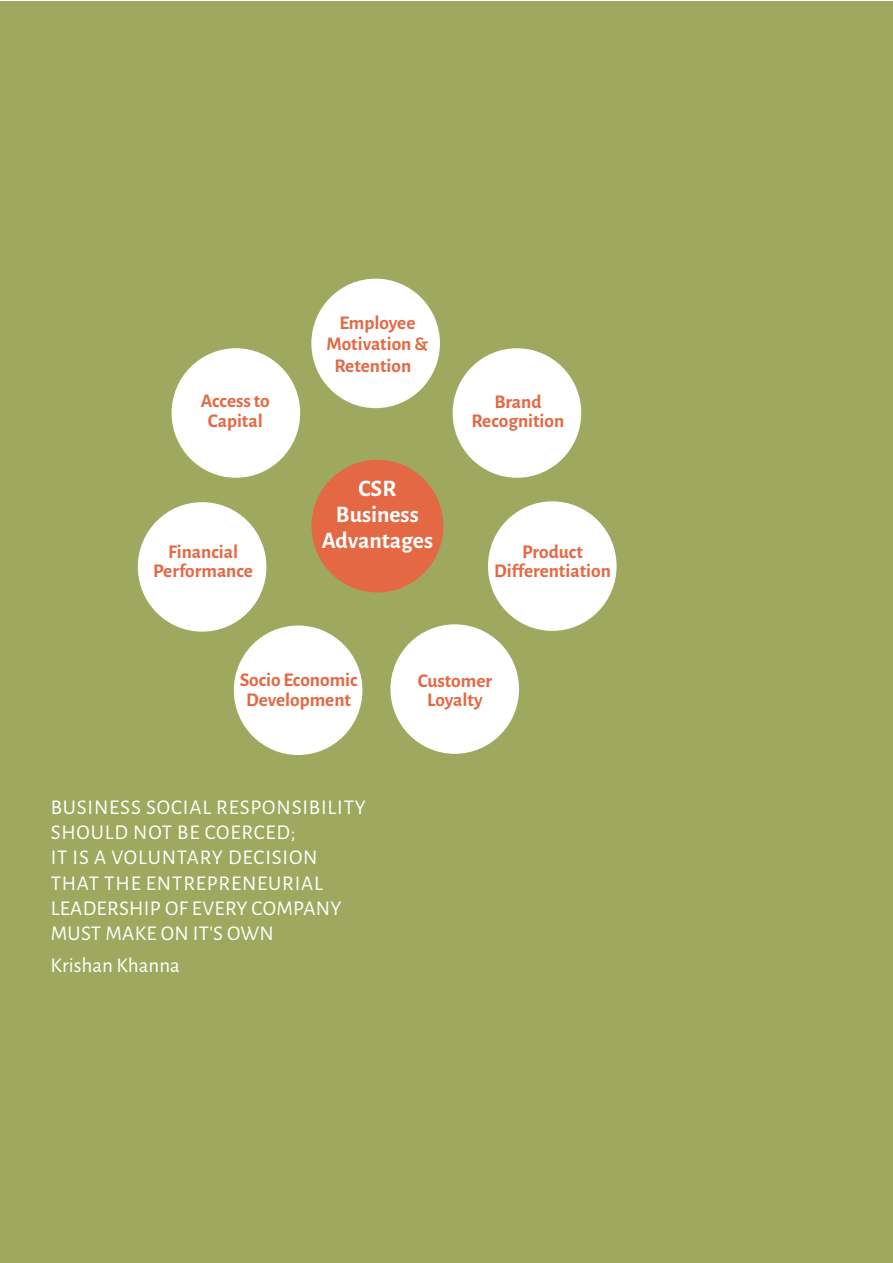
<style>
.page{position:relative;width:893px;height:1263px;background:#fff}
.page>*{position:absolute;margin:0;border:0;box-sizing:border-box;transform-origin:0 0}
.t1{font:700 23.7px/25.8px "Alegreya Sans";color:#fff;text-align:center}
.t2{font:21px/25.2px "Alegreya Sans";letter-spacing:.04em;color:#fff}
.t3{font:21px "Alegreya Sans";color:#fff}
.t4{font:700 19.35px/19.4px "Alegreya Sans";color:#e46843;text-align:center}
.s1{font-size:23.7px;color:#fff}
</style>
<div class="page">
<div style="left:0;top:1px;width:892px;height:1262px;background:#9ea95f"></div>
<div style="left:311px;top:279px;width:129px;height:129px;background:#fff;border-radius:50%"></div>
<div style="left:453px;top:348px;width:128px;height:130px;background:#fff;border-radius:50%"></div>
<div style="left:488px;top:501px;width:129px;height:130px;background:#fff;border-radius:50%"></div>
<div style="left:390px;top:624px;width:129px;height:130px;background:#fff;border-radius:50%"></div>
<div style="left:138px;top:502px;width:128px;height:130px;background:#fff;border-radius:50%"></div>
<div style="left:234px;top:625px;width:128px;height:130px;background:#fff;border-radius:50%"></div>
<div style="left:172px;top:348px;width:128px;height:130px;background:#fff;border-radius:50%"></div>
<div style="left:311px;top:460px;width:132px;height:132px;background:#e46843;border-radius:50%"></div>
<p class="t4" style="left:201px;top:390px;width:70px">Access to<br>Capital</p>
<p class="t4" style="left:153px;top:541px;width:101px">Financial<br>Performance</p>
<p class="t4" style="left:327px;top:311px;width:103px;line-height:21.5px">Employee<br>Motivation &amp;<br>Retention<span class="s1">s</span></p>
<p class="t1" style="left:322px;top:474px;width:113px">CSR<br>Business<br>Advantages</p>
<p class="t4" style="left:472px;top:391px;width:94px">Brand<br>Recognition</p>
<p class="t4" style="left:494px;top:541px;width:118px">Product<br>Differentiation</p>
<p class="t4" style="left:240px;top:669px;width:119px">Socio Economic<br>Development</p>
<p class="t2" style="left:51px;top:794px;width:317px">BUSINESS SOCIAL RESPONSIBILITY<br>SHOULD NOT BE COERCED;<br>IT IS A VOLUNTARY DECISION<br>THAT THE ENTREPRENEURIAL<br>LEADERSHIP OF EVERY COMPANY<br>MUST MAKE ON IT'S OWN</p>
<p class="t3" style="left:51px;top:951px;width:131px">Krishan Khanna</p>
<p class="t4" style="left:418px;top:669px;width:76px">Customer<br>Loyalty</p>
</div>
